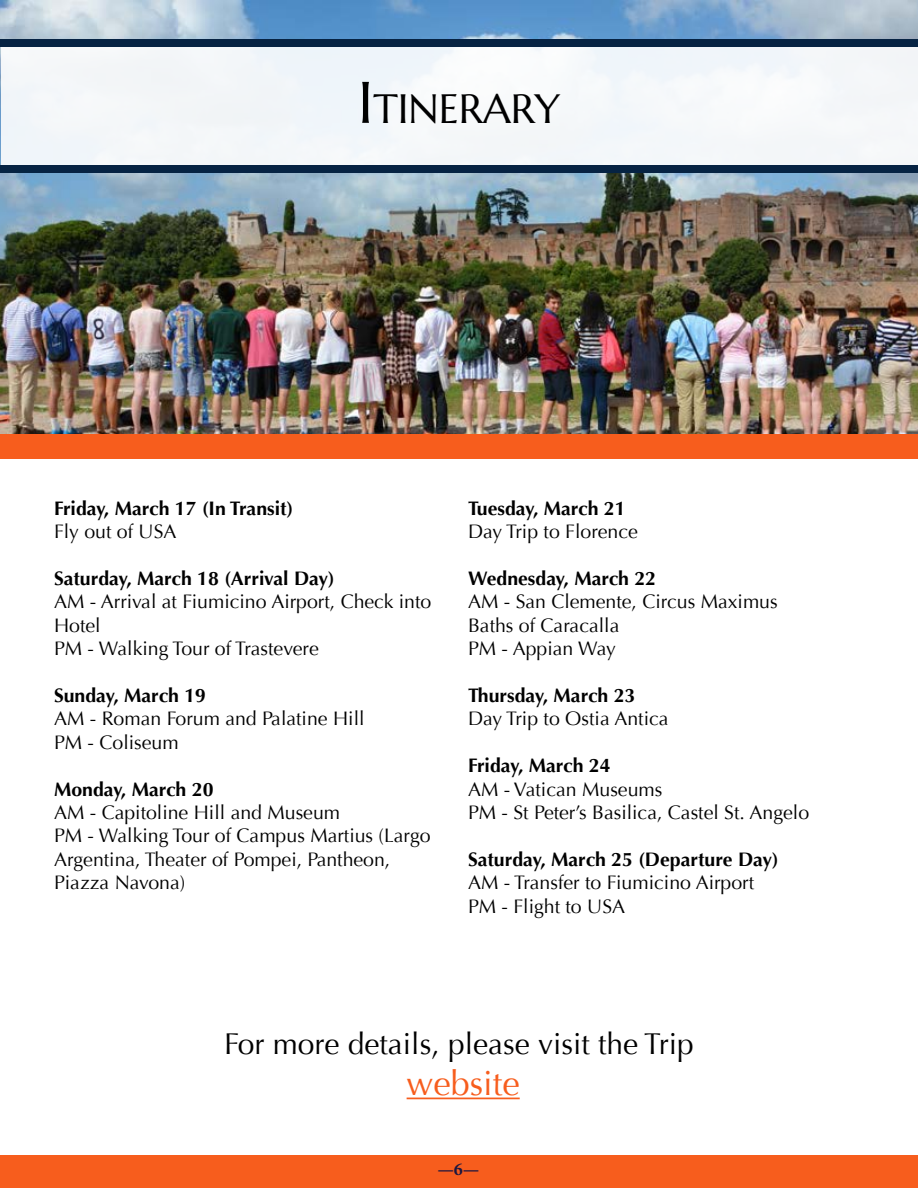
<style>
.page{position:relative;width:918px;height:1188px;background:#fff}
.page>*{position:absolute;margin:0;border:0;box-sizing:border-box;transform-origin:0 0}
.t1{font:40.95px "Marcellus SC";color:#000}
.t2{font:34.5px "Optima";color:#f75d1d}
.t3{font:30px "Optima";color:#000}
.t4{font:19.5px/23.4px "Optima";color:#000}
.t5{font:700 19.5px "Optima";color:#000}
.t6{font:700 18px "Minion Pro";color:#1c1740}
.s1{font-size:58.5px}
</style>
<div class="page">
<div style="left:0;top:0;width:918px;height:459px;background:#f75d1d"></div>
<div style="left:0;top:1156px;width:918px;height:32px;background:#f75d1d"></div>
<img style="left:0;top:1px;width:918px;height:433px">
<div style="left:1px;top:44px;width:917px;height:121px;background:#f4f7fa"></div>
<div style="left:0;top:39px;width:918px;height:7px;background:#062343"></div>
<div style="left:0;top:166px;width:918px;height:7px;background:#062343"></div>
<hr style="left:407px;top:1098px;width:113px;height:1px;background:#f75d1d">
<h1 class="t1" style="left:358px;top:83px;width:204px"><span class="s1">I</span>TINERARY</h1>
<p class="t5" style="left:54px;top:497px;width:241px">Friday, March 17 (In Transit)</p>
<p class="t4" style="left:54px;top:520px;width:124px">Fly out of USA</p>
<p class="t5" style="left:54px;top:567px;width:282px">Saturday, March 18 (Arrival Day)</p>
<p class="t4" style="left:54px;top:590px;width:379px">AM - Arrival at Fiumicino Airport, Check into<br>Hotel<br>PM - Walking Tour of Trastevere</p>
<p class="t5" style="left:54px;top:684px;width:154px">Sunday, March 19</p>
<p class="t4" style="left:54px;top:707px;width:312px">AM - Roman Forum and Palatine Hill<br>PM - Coliseum</p>
<p class="t5" style="left:54px;top:778px;width:161px">Monday, March 20</p>
<p class="t4" style="left:54px;top:801px;width:378px">AM - Capitoline Hill and Museum<br>PM - Walking Tour of Campus Martius (Largo<br>Argentina, Theater of Pompei, Pantheon,<br>Piazza Navona)</p>
<p class="t5" style="left:468px;top:497px;width:159px">Tuesday, March 21</p>
<p class="t4" style="left:468px;top:520px;width:171px">Day Trip to Florence</p>
<p class="t5" style="left:468px;top:567px;width:190px">Wednesday, March 22</p>
<p class="t4" style="left:468px;top:590px;width:311px">AM - San Clemente, Circus Maximus<br>Baths of Caracalla<br>PM - Appian Way</p>
<p class="t5" style="left:468px;top:684px;width:169px">Thursday, March 23</p>
<p class="t4" style="left:468px;top:707px;width:202px">Day Trip to Ostia Antica</p>
<p class="t5" style="left:468px;top:754px;width:144px">Friday, March 24</p>
<p class="t4" style="left:468px;top:778px;width:343px">AM - Vatican Museums<br>PM - St Peter’s Basilica, Castel St. Angelo</p>
<p class="t5" style="left:468px;top:848px;width:312px">Saturday, March 25 (Departure Day)</p>
<p class="t4" style="left:468px;top:871px;width:288px">AM - Transfer to Fiumicino Airport<br>PM - Flight to USA</p>
<h3 class="t3" style="left:224px;top:1026px;width:471px">For more details, please visit the Trip</h3>
<h2 class="t2" style="left:407px;top:1063px;width:115px">website</h2>
<p class="t6" style="left:437px;top:1156px;width:44px">—6—</p>
</div>
